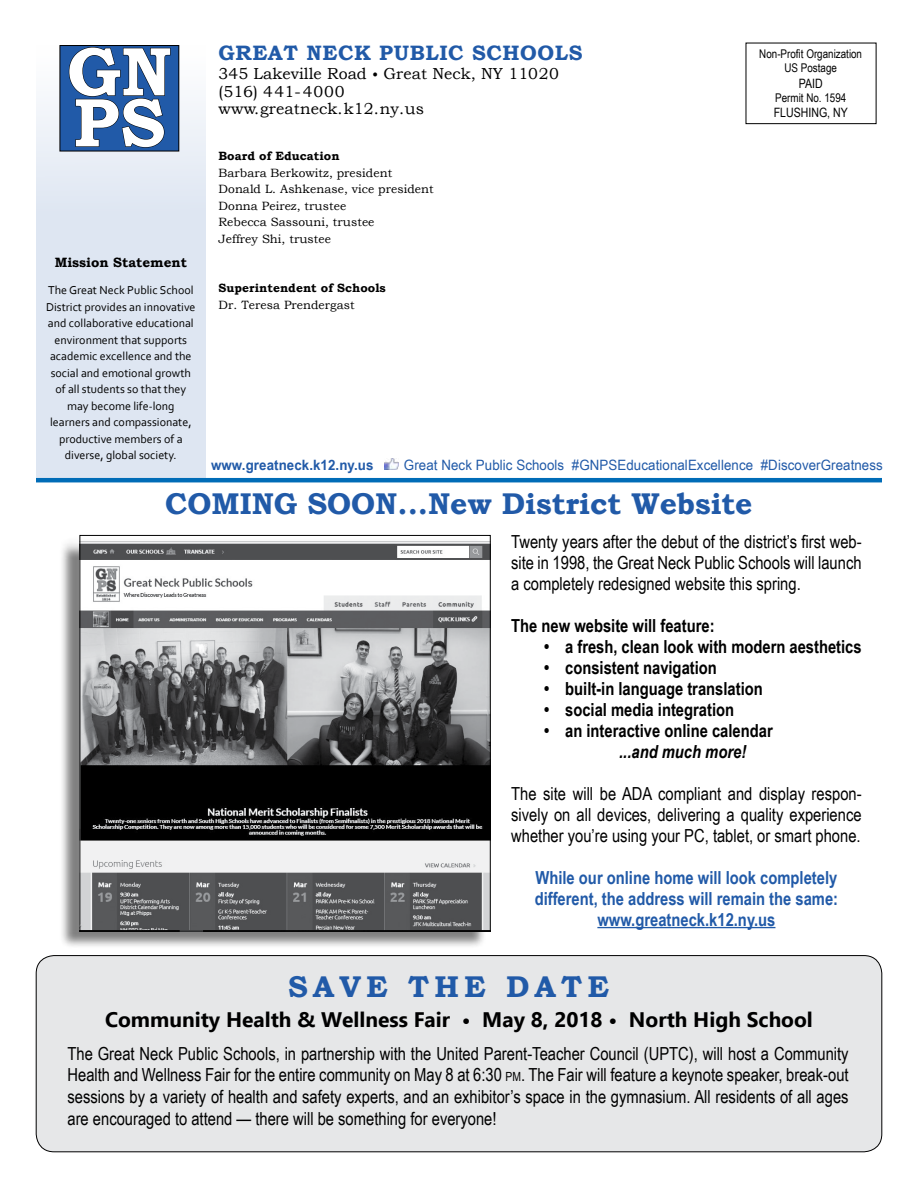
<style>
.page{position:relative;width:918px;height:1188px;background:#fff}
.page>*{position:absolute;margin:0;border:0;box-sizing:border-box;transform-origin:0 0}
.t1{font:700 69px/51px "Bookman Old Style";color:#fff}
.t2{font:700 30px "Bookman Old Style";color:#215aa8}
.t3{font:700 30px "Bookman Old Style";letter-spacing:.17em;color:#215aa8}
.t4{font:700 21px "Ebrima";color:#000}
.t5{font:700 20.85px "Bookman Old Style";letter-spacing:.03em;color:#215aa8}
.t6{font:18px/21px "Arial Narrow";color:#000;text-align:justify}
.t7{font:700 18px "Arial Narrow";color:#000}
.t8{font:700 18px/21px "Arial Narrow";color:#215aa8;text-align:center}
.t9{font:italic 700 18px "Arial Narrow";color:#000}
.t10{font:15.9px/18px "Bookman Old Style";letter-spacing:.005em;color:#000}
.t11{font:14.25px "Arial Narrow";letter-spacing:.005em;color:#215aa8;scale:1.14 1}
.t12{font:700 14.25px "Arial Narrow";letter-spacing:.005em;color:#215aa8;scale:1.14 1}
.t13{font:700 13.5px "Bookman Old Style";color:#000}
.t14{font:12.9px "Arial Narrow";color:#000}
.t15{font:12px/16.5px "Corbel";color:#000;text-align:center}
.t16{font:12px/16.5px "Bookman Old Style";letter-spacing:.005em;color:#000}
.t17{font:12px/14.4px "Arial Narrow";color:#000;text-align:center}
.t18{font:700 12px "Bookman Old Style";letter-spacing:.005em;color:#000}
.s1{font-size:13.5px}
.s2{font-size:12.6px}
.s3{font-style:inherit}
</style>
<div class="page">
<div style="left:36px;top:956px;width:846px;height:196px;background:#e6e7e8;border-radius:18px"></div>
<div style="left:36px;top:955px;width:846px;height:197px;border:1px solid #000;border-radius:18px"></div>
<div style="left:746px;top:43px;width:130px;height:81px;border:1px solid #000"></div>
<hr style="left:597px;top:927px;width:178px;height:1px;background:#215aa8">
<div style="left:59px;top:536px;width:428px;height:412px;background:#000;opacity:.5"></div>
<img style="left:82px;top:542px;width:407px;height:387px">
<div style="left:36px;top:45px;width:170px;height:433px;background:#dee6f2"></div>
<hr style="left:36px;top:478px;width:846px;height:4px;background:#006cb7">
<div style="left:60px;top:46px;width:119px;height:105px;background:#215aa8"></div>
<svg style="left:68px;top:47px;width:103px;height:101px"></svg>
<div style="left:60px;top:45px;width:119px;height:106px;border:1px solid #000"></div>
<img style="left:384px;top:458px;width:14px;height:12px">
<h1 class="t1" style="left:67px;top:46px;width:107px">GN<br>PS</h1>
<p class="t13" style="left:55px;top:253px;width:134px">Mission Statement</p>
<p class="t15" style="left:46px;top:282px;width:151px">The Great Neck Public School<br>District provides an innovative and collaborative educational environment that supports academic excellence and the social and emotional growth of all students so that they may become life-long learners and compassionate, productive members of a diverse, global society.</p>
<p class="t5" style="left:219px;top:38px;width:366px">GREAT NECK PUBLIC SCHOOLS</p>
<p class="t10" style="left:219px;top:65px;width:342px">345 Lakeville Road <span class="s1">•</span> Great Neck, NY 11020 (516) 441-4000</p>
<p class="t10" style="left:219px;top:100px;width:207px">www.greatneck.k12.ny.us</p>
<p class="t18" style="left:219px;top:147px;width:123px">Board of Education</p>
<p class="t16" style="left:219px;top:164px;width:217px">Barbara Berkowitz, president<br>Donald L. Ashkenase, vice president<br>Donna Peirez, trustee<br>Rebecca Sassouni, trustee<br>Jeffrey Shi, trustee</p>
<p class="t18" style="left:219px;top:279px;width:169px">Superintendent of Schools</p>
<p class="t16" style="left:219px;top:296px;width:138px">Dr. Teresa Prendergast</p>
<p class="t17" style="left:759px;top:46px;width:104px">Non-Profit Organization<br>US Postage</p>
<p class="t14" style="left:799px;top:74px;width:25px">PAID</p>
<p class="t17" style="left:775px;top:90px;width:73px">Permit No. 1594</p>
<p class="t14" style="left:774px;top:103px;width:76px">FLUSHING, NY</p>
<p class="t12" style="left:211px;top:454px;width:144px">www.greatneck.k12.ny.us</p>
<p class="t11" style="left:404px;top:454px;width:422px">Great Neck Public Schools #GNPSEducationalExcellence #DiscoverGreatness</p>
<h2 class="t2" style="left:165px;top:483px;width:589px">COMING SOON...New District Website</h2>
<p class="t6" style="left:511px;top:530px;width:352px">Twenty years after the debut of the district’s first web&shy;site in 1998, the Great Neck Public Schools will launch a completely redesigned website this spring.</p>
<p class="t7" style="left:511px;top:612px;width:205px">The new website will feature:</p>
<p class="t7" style="left:544px;top:633px;width:319px">• a fresh, clean look with modern aesthetics</p>
<p class="t7" style="left:544px;top:654px;width:174px">• consistent navigation</p>
<p class="t7" style="left:544px;top:675px;width:220px">• built-in language translation</p>
<p class="t7" style="left:544px;top:696px;width:191px">• social media integration</p>
<p class="t7" style="left:544px;top:717px;width:230px">• an interactive online calendar</p>
<p class="t9" style="left:619px;top:738px;width:129px">...and much more!</p>
<p class="t6" style="left:511px;top:782px;width:352px">The site will be ADA compliant and display respon&shy;sively on all devices, delivering a quality experience whether you’re using your PC, tablet, or smart phone.</p>
<p class="t8" style="left:535px;top:866px;width:305px">While our online home will look completely different, the address will remain the same: www.greatneck.k12.ny.us</p>
<h2 class="t3" style="left:288px;top:965px;width:322px">SAVE THE DATE</h2>
<p class="t4" style="left:105px;top:1004px;width:709px">Community Health &amp; Wellness Fair • May 8, 2018 • North High School</p>
<p class="t6" style="left:68px;top:1042px;width:783px;line-height:21.6px">The Great Neck Public Schools, in partnership with the United Parent-Teacher Council (UPTC), will host a Community Health and Wellness Fair for the entire community on May 8 at 6:30 <span class="s2">pm</span><span class="s3">.</span> The Fair will feature a keynote speaker, break-out sessions by a variety of health and safety experts, and an exhibitor’s space in the gymnasium. All residents of all ages are encouraged to attend — there will be something for everyone!</p>
</div>
